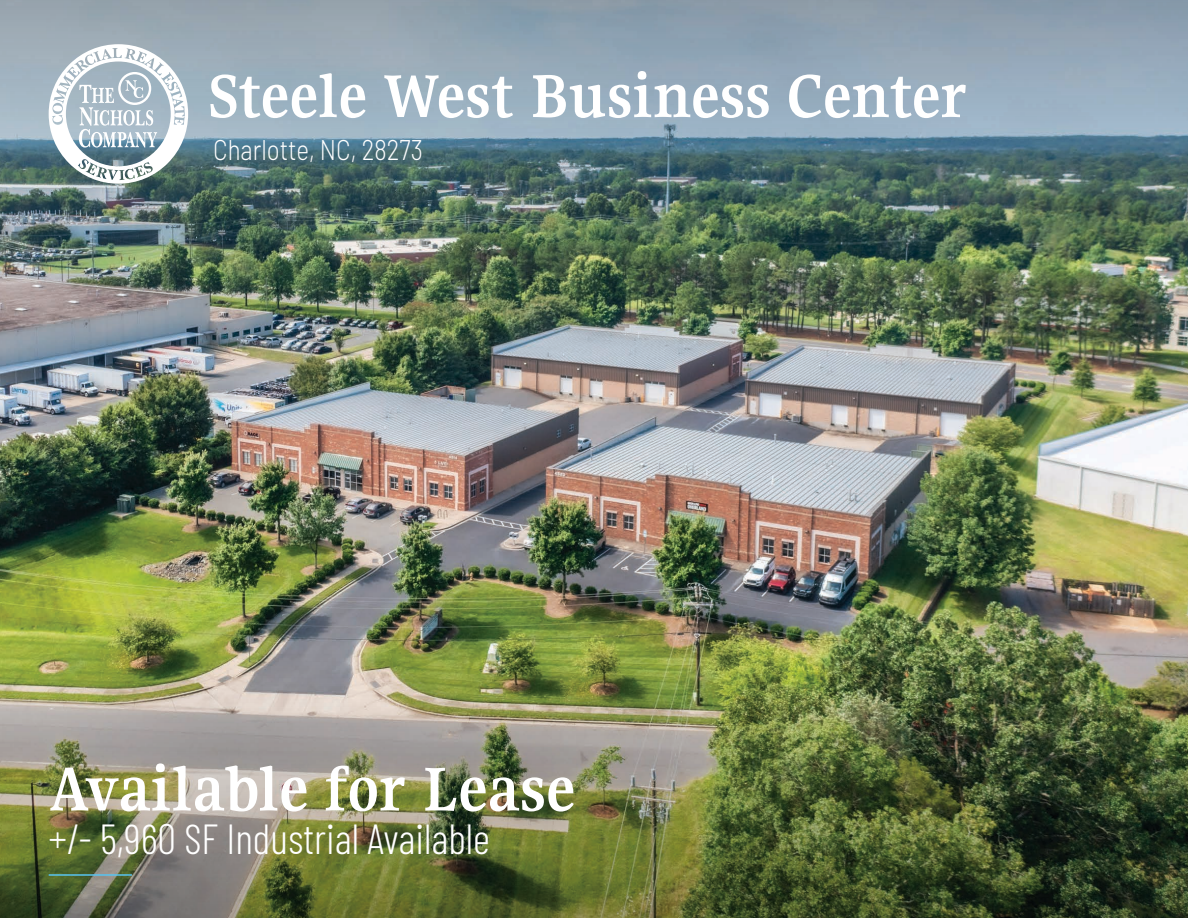
<style>
.page{position:relative;width:1188px;height:918px;background:#fff}
.page>*{position:absolute;margin:0;border:0;box-sizing:border-box;transform-origin:0 0}
.t1{font:700 68.25px "Gupter";letter-spacing:.01em;color:#fff}
.t2{font:700 66.6px "Gupter";letter-spacing:.01em;color:#fff}
.t3{font:300 42px "Barlow Condensed";color:#fff}
.t4{font:300 28.5px "Barlow";color:#fff;scale:.84 1}
</style>
<div class="page">
<img style="left:0;top:0;width:1188px;height:427px">
<img style="left:0;top:427px;width:1188px;height:491px">
<svg style="left:49px;top:44px;width:139px;height:140px"></svg>
<hr style="left:49px;top:874px;width:83px;height:2px;background:#58c4f1">
<p class="t2" style="left:208px;top:61px;width:760px">Steele West Business Center</p>
<p class="t4" style="left:213px;top:132px;width:251px">Charlotte, NC, 28273</p>
<p class="t1" style="left:49px;top:753px;width:528px">Available for Lease</p>
<p class="t3" style="left:49px;top:809px;width:443px">+/- 5,960 SF Industrial Available</p>
</div>
